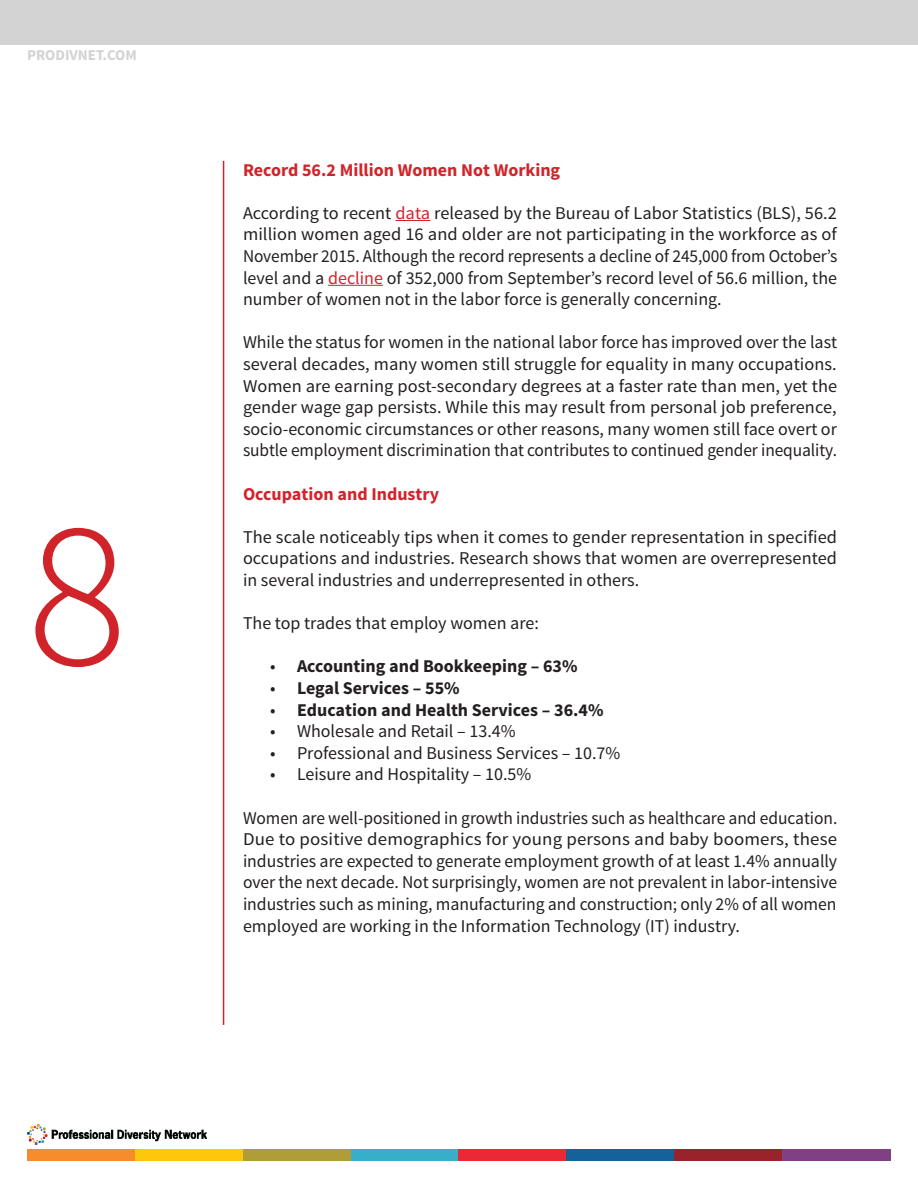
<style>
.page{position:relative;width:918px;height:1188px;background:#fff}
.page>*{position:absolute;margin:0;border:0;box-sizing:border-box;transform-origin:0 0}
.t1{font:300 210px "Source Sans Pro";color:#d1232a}
.t2{font:18px/21.6px "Source Sans Pro";color:#231f20;text-align:justify}
.t3{font:700 18px "Source Sans Pro";color:#231f20}
.t4{font:700 18px "Source Sans Pro";color:#d1232a}
.t5{font:700 15px "Source Sans Pro";color:#d2d3d2}
.s1{color:#d1232a}
.s2{font-weight:400}
</style>
<div class="page">
<div style="left:27px;top:1149px;width:108px;height:12px;background:#f68c2c"></div>
<div style="left:135px;top:1149px;width:108px;height:12px;background:#fec70c"></div>
<div style="left:243px;top:1149px;width:108px;height:12px;background:#af9e38"></div>
<div style="left:351px;top:1149px;width:108px;height:12px;background:#37afc8"></div>
<div style="left:459px;top:1149px;width:108px;height:12px;background:#ed2836"></div>
<div style="left:567px;top:1149px;width:108px;height:12px;background:#156199"></div>
<div style="left:675px;top:1149px;width:108px;height:12px;background:#98232b"></div>
<div style="left:783px;top:1149px;width:108px;height:12px;background:#7f4183"></div>
<div style="left:0;top:0;width:918px;height:45px;background:#d2d3d2"></div>
<img style="left:27px;top:1125px;width:179px;height:20px">
<hr style="left:395px;top:220px;width:35px;height:1px;background:#d1232a">
<hr style="left:328px;top:285px;width:55px;height:1px;background:#d1232a">
<hr style="left:223px;top:161px;width:1px;height:864px;background:#d1232a">
<p class="t5" style="left:27px;top:46px;width:111px">PRODIVNET.COM</p>
<h1 class="t1" style="left:27px;top:467px;width:102px">8</h1>
<p class="t4" style="left:243px;top:158px;width:319px">Record 56.2 Million Women Not Working</p>
<p class="t2" style="left:243px;top:202px;width:596px">According to recent <span class="s1">data</span> released by the Bureau of Labor Statistics (BLS), 56.2 million women aged 16 and older are not participating in the workforce as of November 2015. Although the record represents a decline of 245,000 from October’s level and a <span class="s1">decline</span> of 352,000 from September’s record level of 56.6 million, the number of women not in the labor force is generally concerning.</p>
<p class="t2" style="left:243px;top:332px;width:596px">While the status for women in the national labor force has improved over the last several decades, many women still struggle for equality in many occupations.<br>Women are earning post-secondary degrees at a faster rate than men, yet the gender wage gap persists. While this may result from personal job preference, socio-economic circumstances or other reasons, many women still face overt or subtle employment discrimination that contributes to continued gender inequality.</p>
<p class="t4" style="left:243px;top:482px;width:198px">Occupation and Industry</p>
<p class="t2" style="left:243px;top:526px;width:596px">The scale noticeably tips when it comes to gender representation in specified occupations and industries. Research shows that women are overrepresented in several industries and underrepresented in others.</p>
<p class="t2" style="left:243px;top:613px;width:297px">The top trades that employ women are:</p>
<p class="t3" style="left:270px;top:655px;width:309px"><span class="s2">•</span> Accounting and Bookkeeping – 63%</p>
<p class="t3" style="left:270px;top:676px;width:191px"><span class="s2">•</span> Legal Services – 55%</p>
<p class="t3" style="left:270px;top:698px;width:335px"><span class="s2">•</span> Education and Health Services – 36.4%</p>
<p class="t2" style="left:270px;top:721px;width:247px">• Wholesale and Retail – 13.4%</p>
<p class="t2" style="left:270px;top:742px;width:352px">• Professional and Business Services – 10.7%</p>
<p class="t2" style="left:270px;top:764px;width:263px">• Leisure and Hospitality – 10.5%</p>
<p class="t2" style="left:243px;top:807px;width:596px">Women are well-positioned in growth industries such as healthcare and education.<br>Due to positive demographics for young persons and baby boomers, these industries are expected to generate employment growth of at least 1.4% annually over the next decade. Not surprisingly, women are not prevalent in labor-intensive industries such as mining, manufacturing and construction; only 2% of all women employed are working in the Information Technology (IT) industry.</p>
</div>
